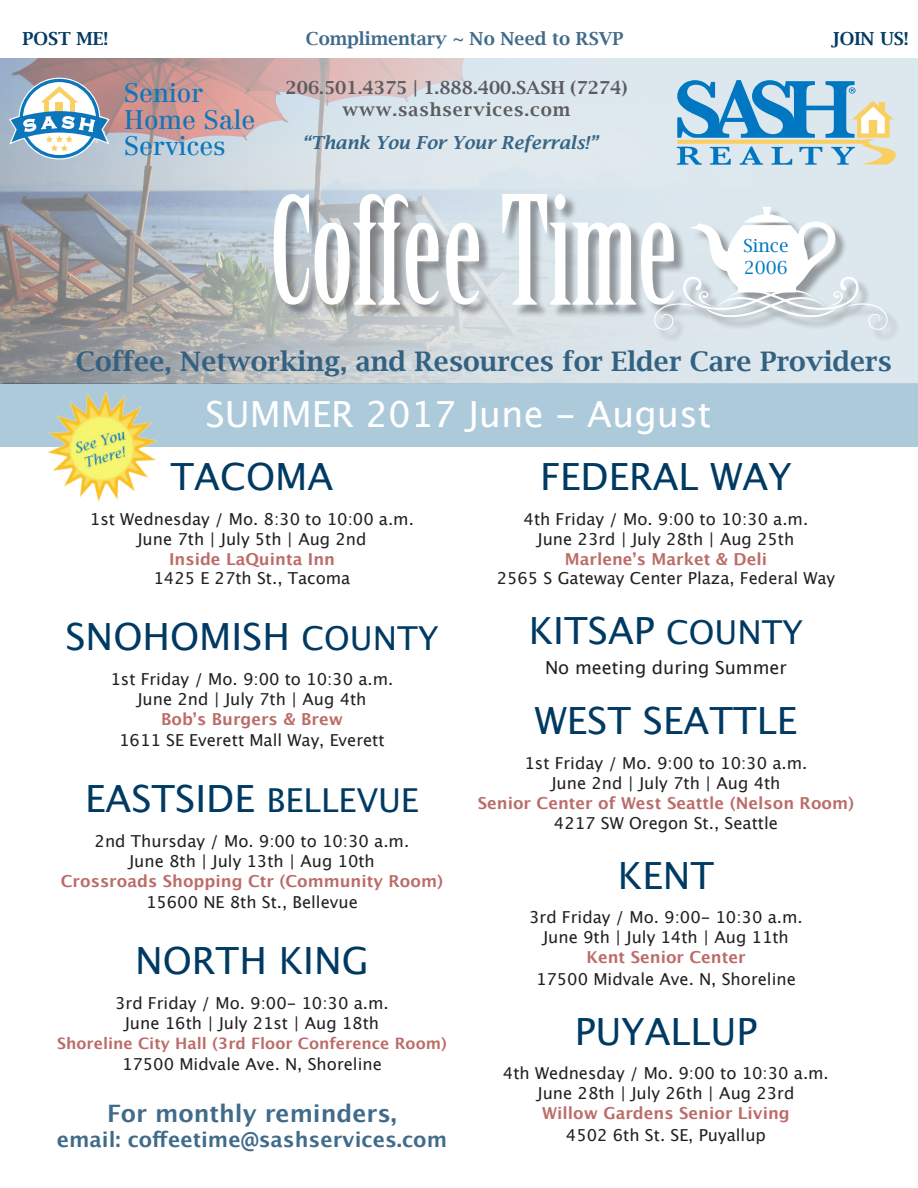
<style>
.page{position:relative;width:918px;height:1188px;background:#fff}
.page>*{position:absolute;margin:0;border:0;box-sizing:border-box;transform-origin:0 0}
.t1{font:147.6px "Birch Std";color:#fff}
.t2{font:37.5px "Lucida Grande";color:#003a63}
.t3{font:36px "Lucida Grande";color:#fff}
.t4{font:600 27px "Lucida Bright";color:#336182}
.t5{font:26.1px/52.9px "Centennial LT";color:#0d76bb}
.t6{font:700 24px "Lucida Grande";color:#406b8a}
.t7{font:700 21px "Lucida Grande";color:#406b8a}
.t8{font:600 18px "Lucida Bright";color:#5c5c5f}
.t9{font:italic 600 18px "Lucida Bright";color:#386585}
.t10{font:600 18px "Lucida Bright";color:#406b8a}
.t11{font:18px "Lucida Grande";color:#231f20}
.t12{font:600 18px "Lucida Bright";letter-spacing:.05em;color:#5c5c5f}
.t13{font:600 18px "Lucida Bright";color:#003a63}
.t14{font:18px "Lucida Bright";color:#0077c0}
.t15{font:16.5px/19.8px "Lucida Grande";color:#231f20;text-align:center}
.t16{font:700 16.5px "Lucida Grande";color:#bb6c68}
.t17{font:700 15.75px "Lucida Grande";color:#bb6c68}
.s1{font-size:33px}
.s2{font-weight:700;color:#bb6c68}
</style>
<div class="page">
<div style="left:0;top:383px;width:918px;height:64px;background:#adcada"></div>
<img style="left:0;top:58px;width:918px;height:325px">
<div style="left:275px;top:196px;width:626px;height:147px;background:#231f20;opacity:.4"></div>
<svg style="left:651px;top:207px;width:240px;height:123px"></svg>
<svg style="left:9px;top:78px;width:101px;height:81px"></svg>
<svg style="left:677px;top:80px;width:219px;height:85px;background:#96c0d1"></svg>
<img style="left:23px;top:367px;width:159px;height:135px">
<p class="t13" style="left:22px;top:28px;width:87px">POST ME!</p>
<p class="t10" style="left:306px;top:28px;width:319px">Complimentary ~ No Need to RSVP</p>
<p class="t13" style="left:832px;top:28px;width:79px">JOIN US!</p>
<p class="t5" style="left:124px;top:67px;width:103px">Senior<br>Services</p>
<p class="t5" style="left:124px;top:93px;width:133px">Home Sale</p>
<p class="t8" style="left:286px;top:77px;width:343px">206.501.4375 | 1.888.400.SASH (7274)</p>
<p class="t12" style="left:342px;top:100px;width:229px">www.sashservices.com</p>
<p class="t9" style="left:302px;top:132px;width:297px">“Thank You For Your Referrals!”</p>
<h1 class="t1" style="left:269px;top:168px;width:410px">Coffee Time</h1>
<p class="t14" style="left:743px;top:235px;width:47px">Since</p>
<p class="t14" style="left:744px;top:257px;width:45px">2006</p>
<p class="t4" style="left:76px;top:346px;width:818px">Coffee, Networking, and Resources for Elder Care Providers</p>
<p class="t3" style="left:205px;top:394px;width:507px">SUMMER 2017 June - August</p>
<p class="t2" style="left:171px;top:455px;width:164px">TACOMA</p>
<p class="t15" style="left:90px;top:509px;width:326px">1st Wednesday / Mo. 8:30 to 10:00 a.m.</p>
<p class="t15" style="left:137px;top:529px;width:231px">June 7th | July 5th | Aug 2nd</p>
<p class="t16" style="left:169px;top:545px;width:167px">Inside LaQuinta Inn</p>
<p class="t15" style="left:154px;top:569px;width:198px">1425 E 27th St., Tacoma</p>
<p class="t2" style="left:65px;top:615px;width:375px">SNOHOMISH <span class="s1">COUNTY</span></p>
<p class="t15" style="left:110px;top:670px;width:284px">1st Friday / Mo. 9:00 to 10:30 a.m.</p>
<p class="t15" style="left:137px;top:689px;width:231px">June 2nd | July 7th | Aug 4th<br><span class="s2">Bob’s Burgers &amp; Brew</span></p>
<p class="t15" style="left:119px;top:731px;width:267px">1611 SE Everett Mall Way, Everett</p>
<p class="t2" style="left:85px;top:777px;width:335px">EASTSIDE <span class="s1">BELLEVUE</span></p>
<p class="t15" style="left:95px;top:832px;width:316px">2nd Thursday / Mo. 9:00 to 10:30 a.m.</p>
<p class="t15" style="left:129px;top:851px;width:247px">June 8th | July 13th | Aug 10th</p>
<p class="t16" style="left:61px;top:867px;width:384px">Crossroads Shopping Ctr (Community Room)</p>
<p class="t15" style="left:146px;top:893px;width:213px">15600 NE 8th St., Bellevue</p>
<p class="t2" style="left:135px;top:939px;width:235px">NORTH KING</p>
<p class="t15" style="left:115px;top:994px;width:275px">3rd Friday / Mo. 9:00- 10:30 a.m.</p>
<p class="t15" style="left:125px;top:1013px;width:256px">June 16th | July 21st | Aug 18th</p>
<p class="t17" style="left:57px;top:1030px;width:391px">Shoreline City Hall (3rd Floor Conference Room)</p>
<p class="t15" style="left:122px;top:1055px;width:261px">17500 Midvale Ave. N, Shoreline</p>
<p class="t2" style="left:540px;top:455px;width:253px">FEDERAL WAY</p>
<p class="t15" style="left:524px;top:509px;width:286px">4th Friday / Mo. 9:00 to 10:30 a.m.</p>
<p class="t15" style="left:538px;top:529px;width:258px">June 23rd | July 28th | Aug 25th</p>
<p class="t16" style="left:565px;top:545px;width:204px">Marlene’s Market &amp; Deli</p>
<p class="t15" style="left:497px;top:569px;width:340px">2565 S Gateway Center Plaza, Federal Way</p>
<p class="t2" style="left:529px;top:609px;width:276px">KITSAP <span class="s1">COUNTY</span></p>
<p class="t11" style="left:545px;top:658px;width:243px">No meeting during Summer</p>
<p class="t2" style="left:535px;top:699px;width:264px">WEST SEATTLE</p>
<p class="t15" style="left:524px;top:754px;width:284px">1st Friday / Mo. 9:00 to 10:30 a.m.</p>
<p class="t15" style="left:551px;top:773px;width:231px">June 2nd | July 7th | Aug 4th</p>
<p class="t16" style="left:478px;top:789px;width:378px">Senior Center of West Seattle (Nelson Room)</p>
<p class="t15" style="left:554px;top:813px;width:225px">4217 SW Oregon St., Seattle</p>
<p class="t2" style="left:618px;top:854px;width:98px">KENT</p>
<p class="t15" style="left:529px;top:908px;width:275px">3rd Friday / Mo. 9:00- 10:30 a.m.</p>
<p class="t15" style="left:543px;top:928px;width:247px">June 9th | July 14th | Aug 11th<br><span class="s2">Kent Senior Center</span></p>
<p class="t15" style="left:536px;top:969px;width:261px">17500 Midvale Ave. N, Shoreline</p>
<p class="t2" style="left:575px;top:1010px;width:184px">PUYALLUP</p>
<p class="t15" style="left:503px;top:1064px;width:327px">4th Wednesday / Mo. 9:00 to 10:30 a.m.</p>
<p class="t15" style="left:538px;top:1084px;width:258px;text-align:left">June 28th | July 26th | Aug 23rd<br><span class="s2">Willow Gardens Senior Living</span></p>
<p class="t15" style="left:566px;top:1125px;width:201px">4502 6th St. SE, Puyallup</p>
<p class="t6" style="left:107px;top:1094px;width:291px">For monthly reminders,</p>
<p class="t7" style="left:57px;top:1123px;width:392px">email: coffeetime@sashservices.com</p>
</div>
